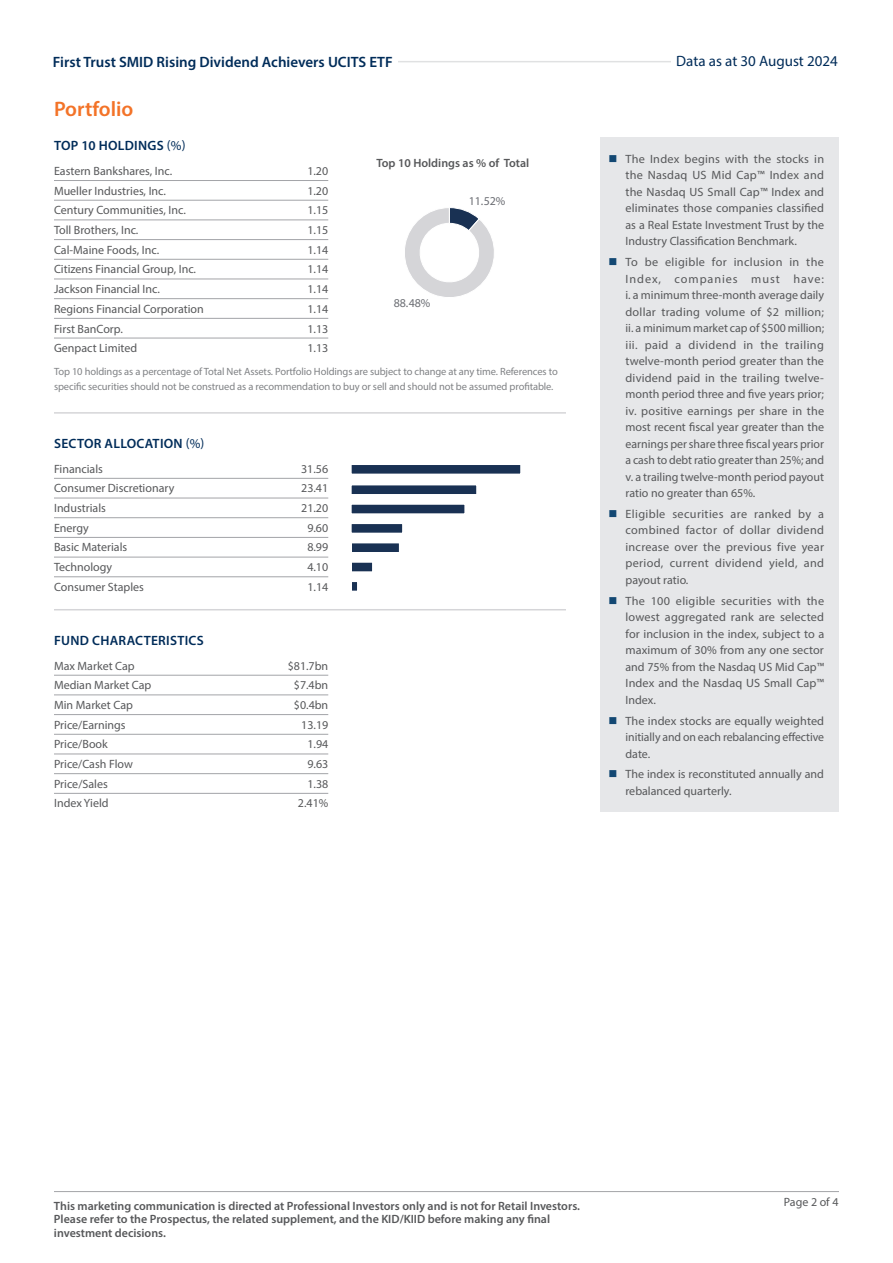
<style>
.page{position:relative;width:893px;height:1263px;background:#fff}
.page>*{position:absolute;margin:0;border:0;box-sizing:border-box;transform-origin:0 0}
.t1{font:600 21px "Myriad Pro";color:#f37328}
.t2{font:600 15px "Myriad Pro";color:#002c59}
.t3{font:15px "Myriad Pro";color:#002c59}
.t4{font:600 13.5px "Myriad Pro";letter-spacing:.02em;color:#002c59}
.t5{font:12px/16.5px "Myriad Pro";color:#57585a;text-align:justify}
.t6{font:600 12px/13.5px "Myriad Pro";color:#57585a}
.t7{font:12px "Myriad Pro";letter-spacing:-.015em;color:#6c6e74}
.t8{font:10.5px/15px "Myriad Pro";letter-spacing:-.01em;color:#808285}
.s1{color:#fff}
.s2{font-weight:600;color:#fff}
.s3{font-weight:400}
.s4{color:#134873}
</style>
<div class="page">
<hr style="left:54px;top:61px;width:782px;height:1px;background:#64686f">
<div style="left:53px;top:56px;width:344px;height:11px;background:#fff"></div>
<div style="left:672px;top:55px;width:166px;height:11px;background:#fff"></div>
<hr style="left:54px;top:1191px;width:785px;height:1px;background:#a3a4a8">
<hr style="left:54px;top:180px;width:274px;height:1px;background:#a3a4a8">
<hr style="left:54px;top:200px;width:274px;height:1px;background:#a3a4a8">
<hr style="left:54px;top:220px;width:274px;height:1px;background:#a3a4a8">
<hr style="left:54px;top:239px;width:274px;height:1px;background:#a3a4a8">
<hr style="left:54px;top:259px;width:274px;height:1px;background:#a3a4a8">
<hr style="left:54px;top:279px;width:274px;height:1px;background:#a3a4a8">
<hr style="left:54px;top:298px;width:274px;height:1px;background:#a3a4a8">
<hr style="left:54px;top:318px;width:274px;height:1px;background:#a3a4a8">
<hr style="left:54px;top:338px;width:274px;height:1px;background:#a3a4a8">
<hr style="left:54px;top:412px;width:512px;height:2px;background:#d5d5d8">
<hr style="left:54px;top:478px;width:274px;height:1px;background:#a3a4a8">
<hr style="left:54px;top:498px;width:274px;height:1px;background:#a3a4a8">
<hr style="left:54px;top:517px;width:274px;height:1px;background:#a3a4a8">
<hr style="left:54px;top:537px;width:274px;height:1px;background:#a3a4a8">
<hr style="left:54px;top:557px;width:274px;height:1px;background:#a3a4a8">
<hr style="left:54px;top:576px;width:274px;height:1px;background:#a3a4a8">
<hr style="left:54px;top:609px;width:512px;height:1px;background:#d5d5d8">
<hr style="left:54px;top:675px;width:274px;height:1px;background:#a3a4a8">
<hr style="left:54px;top:695px;width:274px;height:1px;background:#a3a4a8">
<hr style="left:54px;top:714px;width:274px;height:1px;background:#a3a4a8">
<hr style="left:54px;top:734px;width:274px;height:1px;background:#a3a4a8">
<hr style="left:54px;top:754px;width:274px;height:1px;background:#a3a4a8">
<hr style="left:54px;top:773px;width:274px;height:1px;background:#a3a4a8">
<hr style="left:54px;top:793px;width:274px;height:1px;background:#a3a4a8">
<svg style="left:405px;top:207px;width:89px;height:90px"></svg>
<svg style="left:352px;top:465px;width:169px;height:9px;background:#243b5b"></svg>
<svg style="left:352px;top:485px;width:125px;height:9px"></svg>
<svg style="left:352px;top:504px;width:113px;height:10px"></svg>
<svg style="left:352px;top:524px;width:51px;height:9px"></svg>
<svg style="left:352px;top:543px;width:47px;height:9px"></svg>
<svg style="left:352px;top:562px;width:21px;height:10px"></svg>
<svg style="left:352px;top:582px;width:5px;height:9px"></svg>
<div style="left:600px;top:137px;width:239px;height:675px;background:#e6e7e9"></div>
<p class="t2" style="left:53px;top:52px;width:346px">First Trust SMID Rising Dividend Achievers UCITS ETF<span class="s1">-</span></p>
<p class="t3" style="left:672px;top:52px;width:168px"><span class="s2">-</span>Data as at 30 August 2024</p>
<h1 class="t1" style="left:54px;top:96px;width:81px">Portfolio</h1>
<p class="t4" style="left:54px;top:137px;width:133px">TOP 10 HOLDINGS <span class="s3">(%)</span></p>
<p class="t5" style="left:54px;top:163px;width:120px">Eastern Bankshares, Inc.</p>
<p class="t5" style="left:307px;top:163px;width:22px">1.20</p>
<p class="t5" style="left:54px;top:182px;width:114px">Mueller Industries, Inc.</p>
<p class="t5" style="left:307px;top:182px;width:22px">1.20</p>
<p class="t5" style="left:54px;top:202px;width:133px">Century Communities, Inc.</p>
<p class="t5" style="left:307px;top:202px;width:22px">1.15</p>
<p class="t5" style="left:54px;top:222px;width:86px">Toll Brothers, Inc.</p>
<p class="t5" style="left:307px;top:222px;width:22px">1.15</p>
<p class="t5" style="left:54px;top:241px;width:107px">Cal-Maine Foods, Inc.</p>
<p class="t5" style="left:307px;top:241px;width:22px">1.14</p>
<p class="t5" style="left:54px;top:261px;width:144px">Citizens Financial Group, Inc.</p>
<p class="t5" style="left:307px;top:261px;width:22px">1.14</p>
<p class="t5" style="left:54px;top:281px;width:107px">Jackson Financial Inc.</p>
<p class="t5" style="left:307px;top:281px;width:22px">1.14</p>
<p class="t5" style="left:54px;top:300px;width:151px">Regions Financial Corporation</p>
<p class="t5" style="left:307px;top:300px;width:22px">1.14</p>
<p class="t5" style="left:54px;top:320px;width:70px">First BanCorp.</p>
<p class="t5" style="left:307px;top:320px;width:22px">1.13</p>
<p class="t5" style="left:54px;top:340px;width:85px">Genpact Limited</p>
<p class="t5" style="left:307px;top:340px;width:22px">1.13</p>
<p class="t8" style="left:54px;top:363px;width:505px">Top 10 holdings as a percentage of Total Net Assets. Portfolio Holdings are subject to change at any time. References to specific securities should not be construed as a recommendation to buy or sell and should not be assumed profitable.</p>
<p class="t5" style="left:625px;top:150px;width:200px;text-indent:-17px"><span class="s4">■</span> The Index begins with the stocks in the Nasdaq US Mid Cap™ Index and the Nasdaq US Small Cap™ Index and eliminates those companies classified as a Real Estate Investment Trust by the Industry Classification Benchmark.</p>
<p class="t5" style="left:625px;top:254px;width:200px;text-indent:-17px"><span class="s4">■</span> To be eligible for inclusion in the Index, companies must have: i. a minimum three-month average daily dollar trading volume of $2 million; ii. a minimum market cap of $500 million; iii. paid a dividend in the trailing twelve-month period greater than the dividend paid in the trailing twelve&shy;month period three and five years prior; iv. positive earnings per share in the most recent fiscal year greater than the earnings per share three fiscal years prior a cash to debt ratio greater than 25%; and v. a trailing twelve-month period payout ratio no greater than 65%.</p>
<p class="t5" style="left:625px;top:505px;width:200px;text-indent:-17px"><span class="s4">■</span> Eligible securities are ranked by a combined factor of dollar dividend increase over the previous five year period, current dividend yield, and payout ratio.</p>
<p class="t5" style="left:625px;top:592px;width:200px;text-indent:-17px"><span class="s4">■</span> The 100 eligible securities with the lowest aggregated rank are selected for inclusion in the index, subject to a maximum of 30% from any one sector and 75% from the Nasdaq US Mid Cap™ Index and the Nasdaq US Small Cap™ Index.</p>
<p class="t5" style="left:625px;top:712px;width:200px;text-indent:-17px"><span class="s4">■</span> The index stocks are equally weighted initially and on each rebalancing effective date.</p>
<p class="t5" style="left:625px;top:766px;width:200px;text-indent:-17px"><span class="s4">■</span> The index is reconstituted annually and rebalanced quarterly.</p>
<p class="t6" style="left:376px;top:155px;width:154px">Top 10 Holdings as % of Total</p>
<p class="t7" style="left:469px;top:193px;width:38px">11.52%</p>
<p class="t7" style="left:394px;top:295px;width:38px">88.48%</p>
<p class="t4" style="left:54px;top:434px;width:152px">SECTOR ALLOCATION <span class="s3">(%)</span></p>
<p class="t5" style="left:54px;top:460px;width:50px">Financials</p>
<p class="t5" style="left:301px;top:460px;width:29px">31.56</p>
<p class="t5" style="left:54px;top:480px;width:122px">Consumer Discretionary</p>
<p class="t5" style="left:301px;top:480px;width:29px">23.41</p>
<p class="t5" style="left:54px;top:500px;width:53px">Industrials</p>
<p class="t5" style="left:301px;top:500px;width:29px">21.20</p>
<p class="t5" style="left:54px;top:519px;width:36px">Energy</p>
<p class="t5" style="left:307px;top:519px;width:22px">9.60</p>
<p class="t5" style="left:54px;top:539px;width:75px">Basic Materials</p>
<p class="t5" style="left:307px;top:539px;width:22px">8.99</p>
<p class="t5" style="left:54px;top:559px;width:60px">Technology</p>
<p class="t5" style="left:307px;top:559px;width:22px">4.10</p>
<p class="t5" style="left:54px;top:578px;width:91px">Consumer Staples</p>
<p class="t5" style="left:307px;top:578px;width:22px">1.14</p>
<p class="t4" style="left:54px;top:631px;width:151px">FUND CHARACTERISTICS</p>
<p class="t5" style="left:54px;top:657px;width:82px">Max Market Cap</p>
<p class="t5" style="left:288px;top:657px;width:42px">$81.7bn</p>
<p class="t5" style="left:54px;top:677px;width:99px">Median Market Cap</p>
<p class="t5" style="left:294px;top:677px;width:36px">$7.4bn</p>
<p class="t5" style="left:54px;top:696px;width:80px">Min Market Cap</p>
<p class="t5" style="left:294px;top:696px;width:36px">$0.4bn</p>
<p class="t5" style="left:54px;top:716px;width:73px">Price/Earnings</p>
<p class="t5" style="left:301px;top:716px;width:29px">13.19</p>
<p class="t5" style="left:54px;top:736px;width:55px">Price/Book</p>
<p class="t5" style="left:307px;top:736px;width:22px">1.94</p>
<p class="t5" style="left:54px;top:755px;width:80px">Price/Cash Flow</p>
<p class="t5" style="left:307px;top:755px;width:22px">9.63</p>
<p class="t5" style="left:54px;top:775px;width:55px">Price/Sales</p>
<p class="t5" style="left:307px;top:775px;width:22px">1.38</p>
<p class="t5" style="left:54px;top:795px;width:56px">Index Yield</p>
<p class="t5" style="left:298px;top:795px;width:32px">2.41%</p>
<p class="t6" style="left:54px;top:1199px;width:528px">This marketing communication is directed at Professional Investors only and is not for Retail Investors.<br>Please refer to the Prospectus, the related supplement, and the KID/KIID before making any final investment decisions.</p>
<p class="t5" style="left:784px;top:1194px;width:56px">Page 2 of 4</p>
</div>
